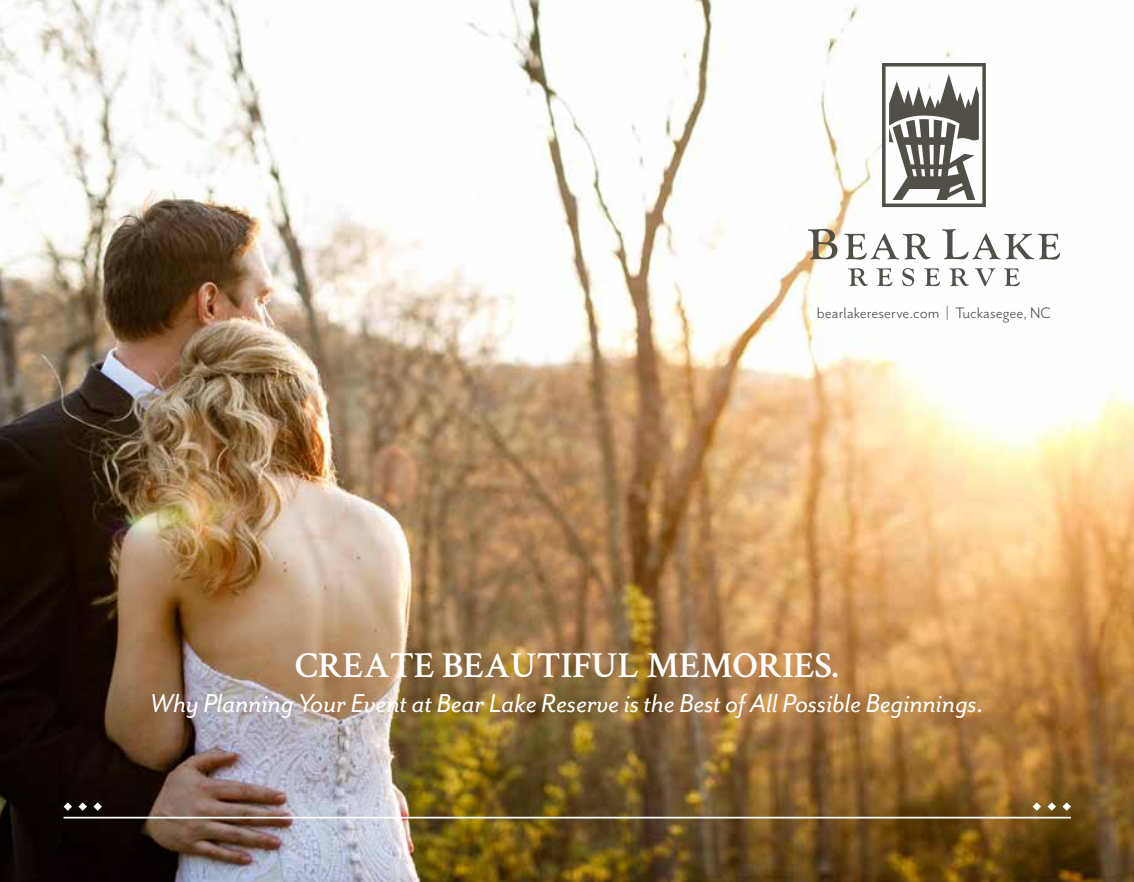
<style>
.page{position:relative;width:1134px;height:882px;background:#fff}
.page>*{position:absolute;margin:0;border:0;box-sizing:border-box;transform-origin:0 0}
.t1{font:600 36.75px "Crimson Text";color:#fff}
.t2{font:italic 29.75px "Mr Eaves San OT";color:#fff}
.t3{font:17.5px "Mr Eaves San OT";color:#514e48}
</style>
<div class="page">
<img style="left:0;top:0;width:1134px;height:882px">
<hr style="left:64px;top:817px;width:1007px;height:2px;background:#fff">
<svg style="left:93px;top:802px;width:9px;height:9px"></svg>
<svg style="left:79px;top:802px;width:8px;height:9px"></svg>
<svg style="left:64px;top:802px;width:8px;height:9px"></svg>
<svg style="left:1062px;top:802px;width:9px;height:9px"></svg>
<svg style="left:1048px;top:802px;width:8px;height:9px"></svg>
<svg style="left:1033px;top:802px;width:8px;height:9px"></svg>
<svg style="left:808px;top:229px;width:29px;height:30px"></svg>
<svg style="left:844px;top:233px;width:86px;height:27px"></svg>
<svg style="left:942px;top:229px;width:118px;height:31px"></svg>
<svg style="left:848px;top:268px;width:20px;height:18px"></svg>
<svg style="left:877px;top:268px;width:15px;height:18px"></svg>
<svg style="left:902px;top:268px;width:12px;height:18px"></svg>
<svg style="left:924px;top:268px;width:16px;height:18px"></svg>
<svg style="left:949px;top:268px;width:20px;height:18px"></svg>
<svg style="left:975px;top:268px;width:20px;height:18px"></svg>
<svg style="left:1004px;top:268px;width:16px;height:18px"></svg>
<svg style="left:882px;top:63px;width:104px;height:144px"></svg>
<p class="t3" style="left:817px;top:304px;width:236px">bearlakereserve.com | Tuckasegee, NC</p>
<p class="t1" style="left:295px;top:639px;width:545px">CREATE BEAUTIFUL MEMORIES.</p>
<p class="t2" style="left:150px;top:687px;width:835px">Why Planning Your Event at Bear Lake Reserve is the Best of All Possible Beginnings.</p>
</div>
